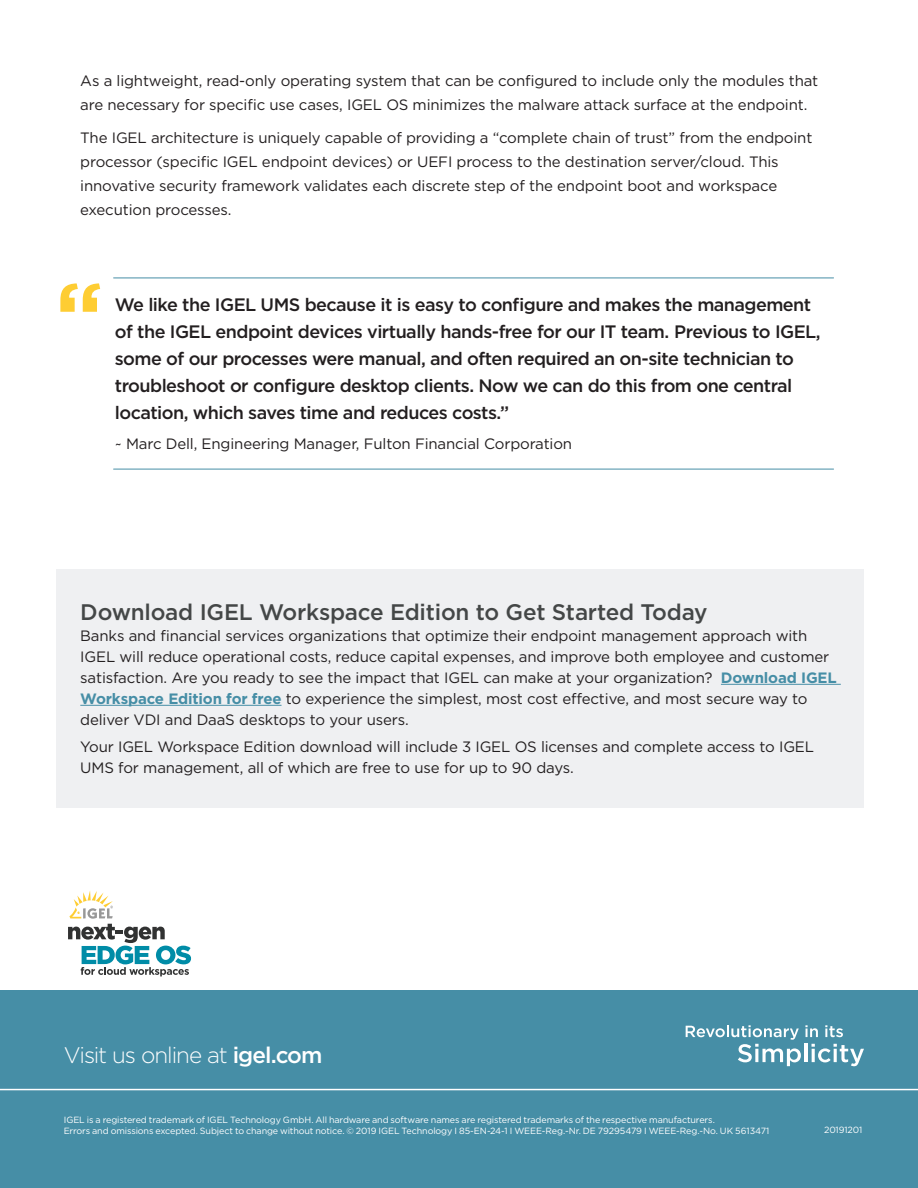
<style>
.page{position:relative;width:918px;height:1188px;background:#fff}
.page>*{position:absolute;margin:0;border:0;box-sizing:border-box;transform-origin:0 0}
.t1{font:500 22.5px "Gotham";letter-spacing:-.01em;color:#444747}
.t2{font:300 22.5px "Gotham";letter-spacing:-.05em;color:#fff}
.t3{font:500 18px/27px "Gotham";letter-spacing:-.03em;color:#231f20}
.t4{font:15px/21px "Gotham";letter-spacing:-.01em;color:#231f20}
.t5{font:9px/10.5px "Gotham";letter-spacing:-.015em;color:#fff}
.s1{font-weight:700;color:#468ea6}
.s2{font-weight:500}
</style>
<div class="page">
<div style="left:56px;top:569px;width:808px;height:239px;background:#eff0f2"></div>
<hr style="left:721px;top:684px;width:120px;height:1px;background:#468ea6">
<hr style="left:80px;top:705px;width:202px;height:1px;background:#468ea6">
<div style="left:0;top:990px;width:918px;height:198px;background:#468ea6"></div>
<hr style="left:0;top:1089px;width:918px;height:1px;background:#fff">
<svg style="left:686px;top:1025px;width:178px;height:41px"></svg>
<svg style="left:60px;top:283px;width:40px;height:29px"></svg>
<hr style="left:114px;top:278px;width:720px;height:1px;background:#468ea6">
<hr style="left:114px;top:469px;width:720px;height:1px;background:#468ea6">
<svg style="left:68px;top:891px;width:123px;height:85px"></svg>
<p class="t4" style="left:80px;top:68px;width:739px;line-height:24px">As a lightweight, read-only operating system that can be configured to include only the modules that are necessary for specific use cases, IGEL OS minimizes the malware attack surface at the endpoint.</p>
<p class="t4" style="left:80px;top:125px;width:734px;line-height:24px">The IGEL architecture is uniquely capable of providing a “complete chain of trust” from the endpoint processor (specific IGEL endpoint devices) or UEFI process to the destination server/cloud. This innovative security framework validates each discrete step of the endpoint boot and workspace execution processes.</p>
<p class="t3" style="left:115px;top:291px;width:707px">We like the IGEL UMS because it is easy to configure and makes the management of the IGEL endpoint devices virtually hands-free for our IT team. Previous to IGEL, some of our processes were manual, and often required an on-site technician to troubleshoot or configure desktop clients. Now we can do this from one central location, which saves time and reduces costs.”</p>
<p class="t4" style="left:115px;top:433px;width:459px">~ Marc Dell, Engineering Manager, Fulton Financial Corporation</p>
<p class="t1" style="left:80px;top:597px;width:629px">Download IGEL Workspace Edition to Get Started Today</p>
<p class="t4" style="left:80px;top:625px;width:758px">Banks and financial services organizations that optimize their endpoint management approach with IGEL will reduce operational costs, reduce capital expenses, and improve both employee and customer satisfaction. Are you ready to see the impact that IGEL can make at your organization? <span class="s1">Download IGEL Workspace Edition for free</span> to experience the simplest, most cost effective, and most secure way to deliver VDI and DaaS desktops to your users.</p>
<p class="t4" style="left:80px;top:736px;width:735px">Your IGEL Workspace Edition download will include 3 IGEL OS licenses and complete access to IGEL<br>UMS for management, all of which are free to use for up to 90 days.</p>
<p class="t2" style="left:64px;top:1040px;width:260px">Visit us online at <span class="s2">igel.com</span></p>
<p class="t5" style="left:64px;top:1115px;width:707px">IGEL is a registered trademark of IGEL Technology GmbH. All hardware and software names are registered trademarks of the respective manufacturers.<br>Errors and omissions excepted. Subject to change without notice. © 2019 IGEL Technology I 85-EN-24-1 I WEEE-Reg.-Nr. DE 79295479 I WEEE-Reg.-No. UK 5613471</p>
<p class="t5" style="left:824px;top:1125px;width:40px">20191201</p>
</div>
